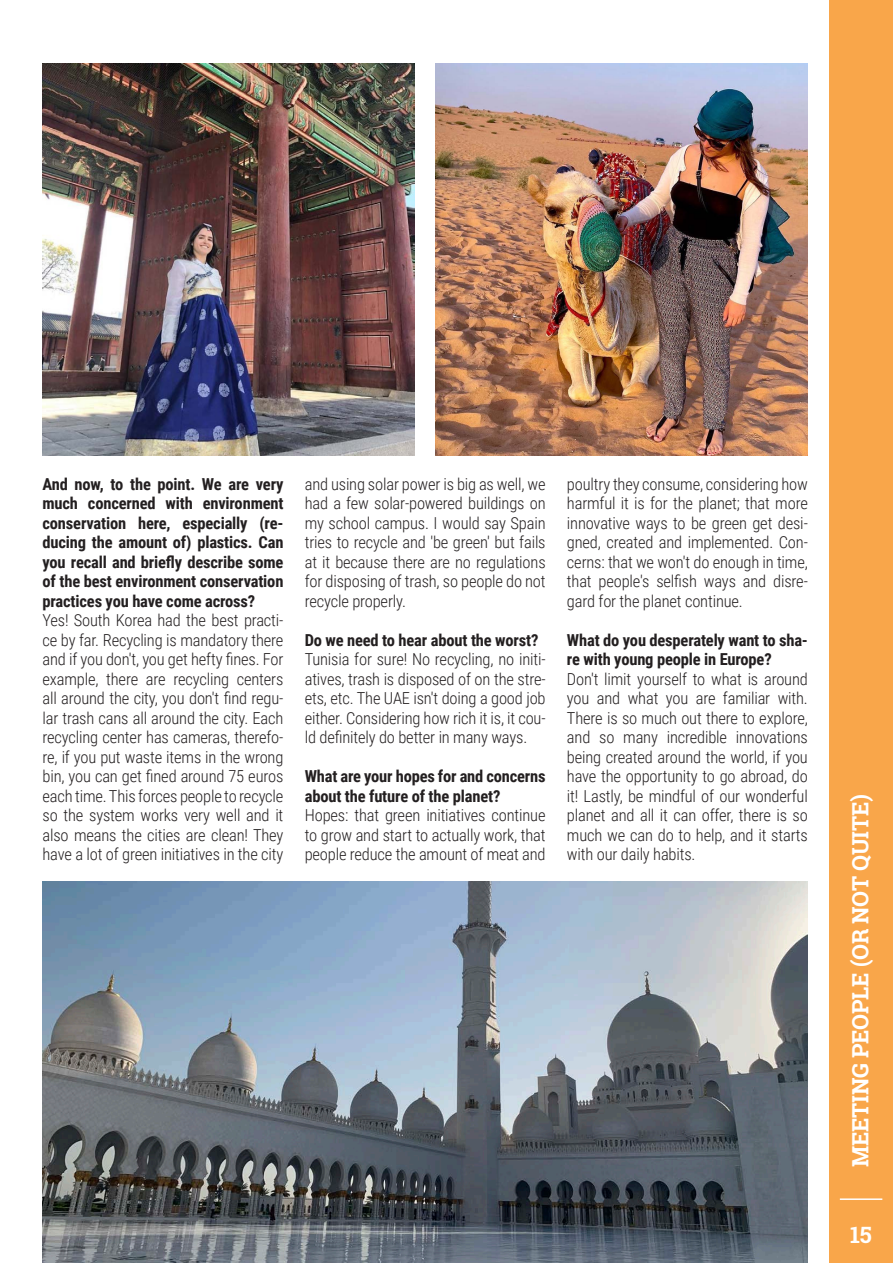
<style>
.page{position:relative;width:893px;height:1263px;background:#fff}
.page>*{position:absolute;margin:0;border:0;box-sizing:border-box;transform-origin:0 0}
.Stran{font:700 22.5px "Roboto Slab";letter-spacing:-.01em;color:#fff}
.Besedilo{font:300 16.5px/19.5px "Roboto Condensed";letter-spacing:-.01em;color:#231f20;text-align:justify}
.Besedilo-2{font:700 16.5px/19.5px "Roboto Condensed";letter-spacing:-.01em;color:#231f20}
</style>
<div class="page">
<div style="left:829px;top:0;width:64px;height:1263px;background:#f9a64a"></div>
<hr style="left:840px;top:1198px;width:42px;height:2px;background:#fff">
<img style="left:43px;top:881px;width:765px;height:382px">
<img style="left:43px;top:64px;width:372px;height:392px">
<img style="left:436px;top:64px;width:372px;height:392px">
<p class="Besedilo-2" style="left:43px;top:473px;width:242px;text-align:justify">And now, to the point. We are very much concerned with environment conservation here, especially (re&shy;ducing the amount of) plastics. Can you recall and briefly describe some of the best environment conservation practices you have come across?</p>
<p class="Besedilo" style="left:43px;top:610px;width:242px">Yes! South Korea had the best practi&shy;ce by far. Recycling is mandatory there and if you don't, you get hefty fines. For example, there are recycling centers all around the city, you don't find regu&shy;lar trash cans all around the city. Each recycling center has cameras, therefo&shy;re, if you put waste items in the wrong bin, you can get fined around 75 euros each time. This forces people to recycle so the system works very well and it also means the cities are clean! They have a lot of green initiatives in the city</p>
<p class="Besedilo" style="left:305px;top:473px;width:242px">and using solar power is big as well, we had a few solar-powered buildings on my school campus. I would say Spain tries to recycle and 'be green' but fails at it because there are no regulations for disposing of trash, so people do not recycle properly.</p>
<p class="Besedilo-2" style="left:305px;top:629px;width:235px">Do we need to hear about the worst?</p>
<p class="Besedilo" style="left:305px;top:649px;width:242px">Tunisia for sure! No recycling, no initi&shy;atives, trash is disposed of on the stre&shy;ets, etc. The UAE isn't doing a good job either. Considering how rich it is, it cou&shy;ld definitely do better in many ways.</p>
<p class="Besedilo-2" style="left:305px;top:766px;width:242px">What are your hopes for and concerns about the future of the planet?</p>
<p class="Besedilo" style="left:305px;top:805px;width:242px">Hopes: that green initiatives continue to grow and start to actually work, that people reduce the amount of meat and</p>
<p class="Besedilo" style="left:567px;top:473px;width:242px">poultry they consume, considering how harmful it is for the planet; that more innovative ways to be green get desi&shy;gned, created and implemented. Con&shy;cerns: that we won't do enough in time, that people's selfish ways and disre&shy;gard for the planet continue.</p>
<p class="Besedilo-2" style="left:567px;top:629px;width:242px">What do you desperately want to sha&shy;re with young people in Europe?</p>
<p class="Besedilo" style="left:567px;top:668px;width:242px">Don't limit yourself to what is around you and what you are familiar with.<br>There is so much out there to explore, and so many incredible innovations being created around the world, if you have the opportunity to go abroad, do it! Lastly, be mindful of our wonderful planet and all it can offer, there is so much we can do to help, and it starts with our daily habits.</p>
<p class="Stran" style="left:845px;top:1167px;width:375px;rotate:-90deg">MEETING PEOPLE (OR NOT QUITE)</p>
<p class="Stran" style="left:850px;top:1219px;width:23px">15</p>
</div>
